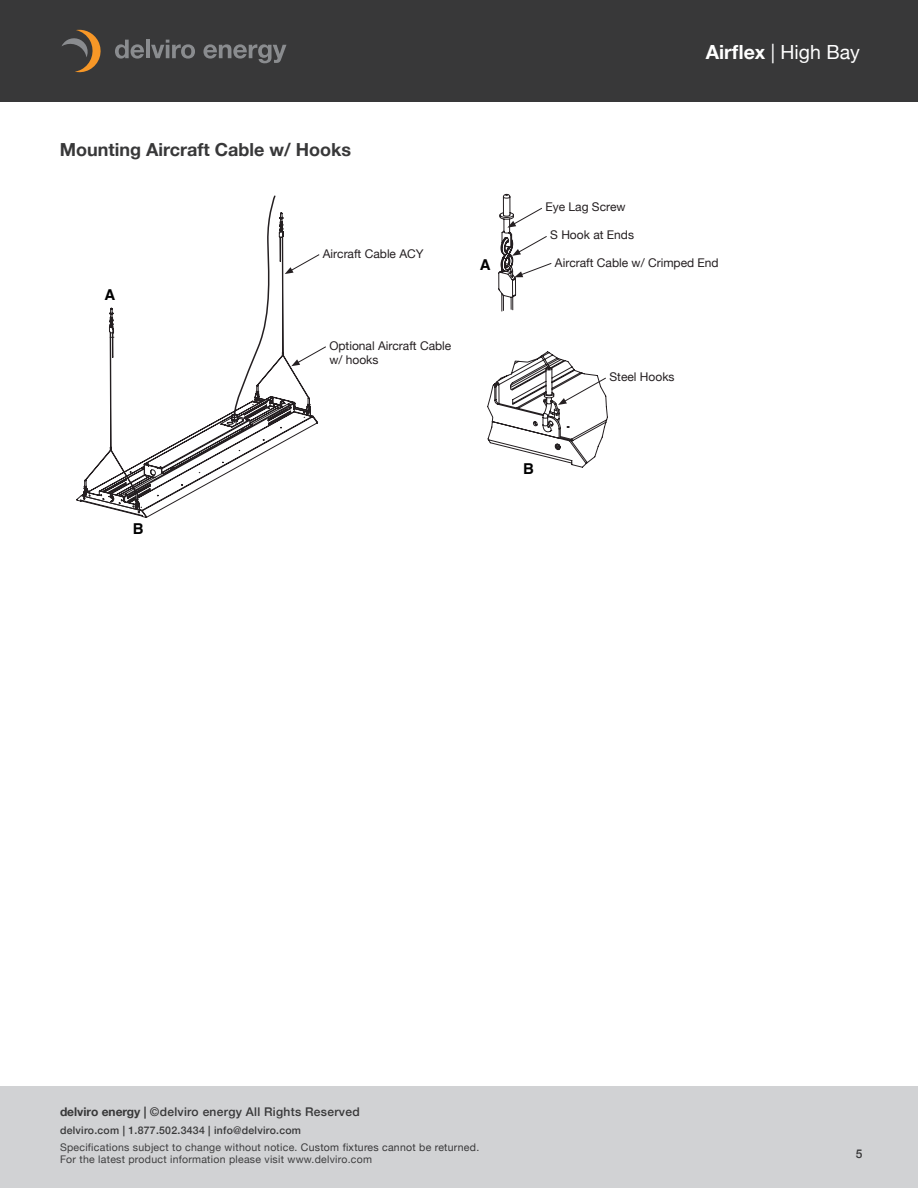
<style>
.page{position:relative;width:918px;height:1188px;background:#fff}
.page>*{position:absolute;margin:0;border:0;box-sizing:border-box;transform-origin:0 0}
.t1{font:19.5px "Helvetica Neue";color:#fff}
.t2{font:700 18px "Helvetica Neue";color:#383839}
.t3{font:700 15px "Helvetica";color:#000}
.t4{font:12px/14.4px "Helvetica Neue";color:#241f21}
.t5{font:500 12px "Helvetica Neue";letter-spacing:.025em;color:#383839}
.t6{font:500 10.5px/16.2px "Helvetica Neue";letter-spacing:.025em;color:#383839}
.t7{font:10.5px "Helvetica Neue";letter-spacing:.025em;color:#3e3e3f}
.s1{font-weight:700}
.s2{font-weight:400;color:#3e3e3f}
.s3{font-weight:400}
</style>
<div class="page">
<svg style="left:81px;top:195px;width:245px;height:323px"></svg>
<svg style="left:498px;top:194px;width:54px;height:118px"></svg>
<svg style="left:487px;top:351px;width:121px;height:117px"></svg>
<div style="left:0;top:0;width:918px;height:102px;background:#383839"></div>
<svg style="left:62px;top:29px;width:39px;height:44px"></svg>
<svg style="left:115px;top:40px;width:29px;height:19px"></svg>
<hr style="left:146px;top:40px;width:4px;height:18px;background:#8a8c8f">
<svg style="left:151px;top:40px;width:44px;height:19px"></svg>
<svg style="left:203px;top:44px;width:83px;height:19px"></svg>
<div style="left:0;top:1086px;width:918px;height:102px;background:#d1d2d4"></div>
<p class="t2" style="left:60px;top:135px;width:293px">Mounting Aircraft Cable w/ Hooks</p>
<p class="t3" style="left:104px;top:286px;width:12px">A</p>
<p class="t4" style="left:323px;top:247px;width:102px">Aircraft Cable ACY</p>
<p class="t4" style="left:329px;top:339px;width:123px">Optional Aircraft Cable w/ hooks</p>
<p class="t3" style="left:480px;top:256px;width:12px">A</p>
<p class="t3" style="left:133px;top:519px;width:12px">B</p>
<h1 class="t1" style="left:706px;top:38px;width:156px"><span class="s1">Airflex</span> | High Bay</h1>
<p class="t4" style="left:545px;top:200px;width:82px">Eye Lag Screw</p>
<p class="t4" style="left:550px;top:229px;width:85px">S Hook at Ends</p>
<p class="t4" style="left:555px;top:257px;width:165px">Aircraft Cable w/ Crimped End</p>
<p class="t3" style="left:523px;top:460px;width:12px">B</p>
<p class="t4" style="left:609px;top:371px;width:67px">Steel Hooks</p>
<p class="t5" style="left:60px;top:1103px;width:301px"><span class="s1">delviro energy |</span> ©delviro energy All Rights Reserved</p>
<p class="t6" style="left:60px;top:1122px;width:421px">delviro.com | 1.877.502.3434 | info@delviro.com<br><span class="s2">Specifications subject to change without notice.</span> <span class="s3">Custom fixtures cannot be returned.</span></p>
<p class="t7" style="left:60px;top:1152px;width:314px">For the latest product information please visit www.delviro.com</p>
<p class="t5" style="left:856px;top:1144px;width:8px">5</p>
</div>
